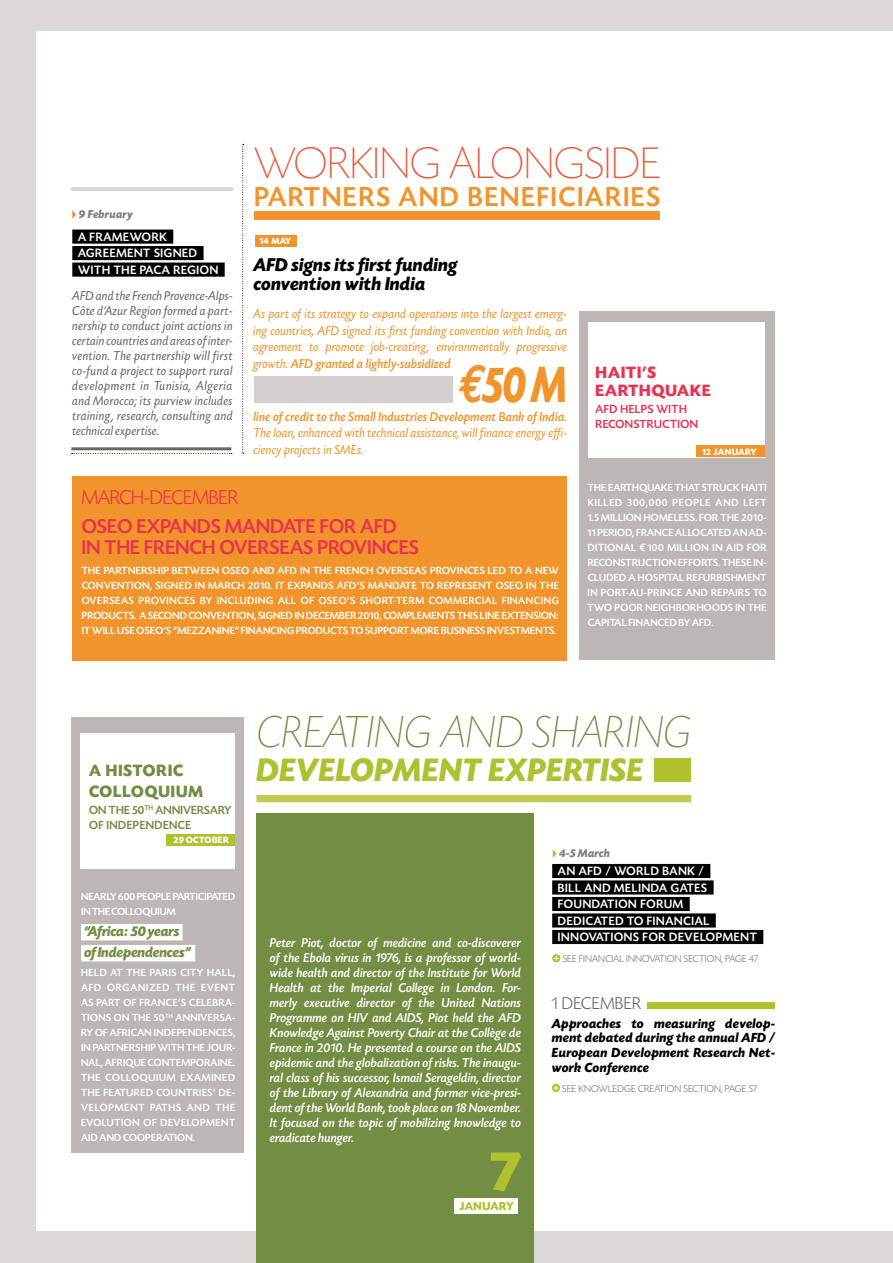
<style>
.page{position:relative;width:893px;height:1263px;background:#dcd8d7}
.page>*{position:absolute;margin:0;border:0;box-sizing:border-box;transform-origin:0 0}
.t1{font:700 59.4px "Today SH";color:#aec12e}
.t2{font:italic 700 53.7px "Today SH";color:#f1942b;scale:.8 1}
.t3{font:italic 300 expanded 47.25px "Today SH";letter-spacing:.02em;color:#738d43}
.t4{font:300 expanded 46.5px "Today SH";letter-spacing:.01em;color:#e75c39}
.t5{font:italic 700 34.2px "Today SH";color:#aec12e}
.t6{font:500 28.8px "Today SH";letter-spacing:.075em;color:#f1942b}
.t7{font:500 21px/21px "Today SH";letter-spacing:.02em;color:#e93352}
.t8{font:300 21px "Today SH";color:#e93352}
.t9{font:italic 700 19.5px/19.5px "Today SH";letter-spacing:.02em;color:#000}
.t10{font:300 18px "Today SH";letter-spacing:.03em;color:#6a6864}
.t11{font:700 17.25px/21px "Today SH";color:#738d43}
.t12{font:700 17.25px "Today SH";letter-spacing:.06em;color:#e93352}
.t13{font:italic 700 15px/21px "Today SH";color:#738d43}
.t14{font:italic 700 13.8px/14.5px "Today SH";letter-spacing:.03em;color:#000}
.t15{font:13.5px/15px "Today SH Med Ita";letter-spacing:.025em;color:#fff;text-align:justify}
.t16{font:italic 13.5px/15px "Today SH";letter-spacing:.04em;color:#6a6864;text-align:justify}
.t17{font:italic 13.5px/16.5px "Today SH";letter-spacing:.025em;color:#f1942b}
.t18{font:13.5px "Today SH Med Ita";letter-spacing:.03em;color:#f1942b}
.t19{font:500 12.75px/16.5px "Today SH";letter-spacing:.06em;color:#fff}
.t20{font:500 12.3px/14.9px "Today SH";letter-spacing:.02em;color:#738d43}
.t21{font:500 12.3px/14.9px "Today SH";letter-spacing:.04em;color:#e93352}
.t22{font:700 12.15px "Today SH";color:#aec12e}
.t23{font:italic 700 12px "Today SH";letter-spacing:.03em;color:#7f7c7a}
.t24{font:500 10.8px/15px "Today SH";letter-spacing:.03em;color:#fff;text-align:justify}
.t25{font:300 10.5px "Today SH";letter-spacing:.02em;color:#7f7c7a}
.t26{font:700 9.6px "Today SH";letter-spacing:.04em;color:#fff}
.s1{font-family:"Today SH";font-style:italic}
.s2{font-family:"Euro Mono"}
.s3{font-family:"Euro Mono";font-weight:700}
</style>
<div class="page">
<div style="left:37px;top:32px;width:856px;height:1199px;background:#fff"></div>
<svg style="left:242px;top:144px;width:2px;height:310px"></svg>
<div style="left:72px;top:476px;width:494px;height:184px;background:#f1942b"></div>
<svg style="left:72px;top:210px;width:4px;height:9px"></svg>
<div style="left:72px;top:230px;width:101px;height:14px;background:#000"></div>
<div style="left:72px;top:246px;width:132px;height:14px;background:#000"></div>
<div style="left:72px;top:263px;width:153px;height:14px;background:#000"></div>
<hr style="left:71px;top:187px;width:161px;height:4px;background:#dcd8d7">
<div style="left:254px;top:211px;width:406px;height:9px;background:#f1942b"></div>
<div style="left:579px;top:311px;width:196px;height:349px;background:#bcb6b5"></div>
<div style="left:588px;top:322px;width:176px;height:135px;background:#fff"></div>
<div style="left:696px;top:445px;width:68px;height:12px;background:#f1942b"></div>
<div style="left:254px;top:376px;width:198px;height:26px;background:#d4cfce"></div>
<div style="left:255px;top:235px;width:41px;height:12px;background:#f1942b"></div>
<div style="left:256px;top:795px;width:435px;height:7px;background:#bfcc51"></div>
<div style="left:654px;top:758px;width:37px;height:23px;background:#aec12e"></div>
<div style="left:71px;top:717px;width:173px;height:435px;background:#bcb6b5"></div>
<div style="left:80px;top:733px;width:154px;height:135px;background:#fff"></div>
<div style="left:166px;top:834px;width:68px;height:12px;background:#aec12e"></div>
<div style="left:81px;top:924px;width:102px;height:16px;background:#fff"></div>
<div style="left:81px;top:945px;width:114px;height:16px;background:#fff"></div>
<svg style="left:552px;top:1084px;width:8px;height:8px"></svg>
<svg style="left:553px;top:1085px;width:5px;height:5px"></svg>
<div style="left:647px;top:1002px;width:128px;height:7px;background:#aec12e"></div>
<div style="left:552px;top:864px;width:158px;height:14px;background:#000"></div>
<div style="left:552px;top:880px;width:162px;height:14px;background:#000"></div>
<div style="left:552px;top:897px;width:138px;height:14px;background:#000"></div>
<div style="left:552px;top:913px;width:164px;height:14px;background:#000"></div>
<div style="left:552px;top:930px;width:211px;height:14px;background:#000"></div>
<svg style="left:552px;top:954px;width:8px;height:8px"></svg>
<svg style="left:554px;top:956px;width:5px;height:5px"></svg>
<svg style="left:553px;top:849px;width:3px;height:9px"></svg>
<div style="left:256px;top:813px;width:278px;height:450px;background:#738d43"></div>
<div style="left:454px;top:1198px;width:63px;height:15px;background:#fff"></div>
<svg style="left:72px;top:453px;width:160px;height:1px"></svg>
<hr style="left:71px;top:447px;width:160px;height:3px;background:#6a6864">
<h3 class="t4" style="left:255px;top:140px;width:407px">WORKING ALONGSIDE</h3>
<p class="t23" style="left:79px;top:208px;width:55px">9 February</p>
<p class="t19" style="left:78px;top:229px;width:142px">A FRAMEWORK<br>AGREEMENT SIGNED<br>WITH THE PACA REGION</p>
<p class="t16" style="left:72px;top:288px;width:162px">AFD and the French Provence-Alps-Côte d’Azur Region formed a part&shy;nership to conduct joint actions in certain countries and areas of inter&shy;vention. The partnership will first co-fund a project to support rural development in Tunisia, Algeria and Morocco; its purview includes training, research, consulting and technical expertise.</p>
<h3 class="t6" style="left:255px;top:182px;width:407px">PARTNERS AND BENEFICIARIES</h3>
<p class="t26" style="left:260px;top:236px;width:20px">14 MAY</p>
<h3 class="t9" style="left:253px;top:256px;width:13px">AFD</h3>
<h3 class="t9" style="left:253px;top:256px;width:205px;text-indent:38px">signs its first funding convention with India</h3>
<p class="t17" style="left:253px;top:306px;width:315px">As part of its strategy to expand operations into the largest emerg&shy;ing countries, AFD</p>
<p class="t17" style="left:253px;top:322px;width:315px;text-align:right">signed its first funding convention with India, an<br>agreement to promote job-creating, environmentally progressive</p>
<p class="t18" style="left:253px;top:356px;width:199px"><span class="s1">growth.</span> AFD granted a lightly-subsidized</p>
<h2 class="t2" style="left:457px;top:357px;width:112px"><span class="s2">€</span>50 M</h2>
<p class="t17" style="left:253px;top:425px;width:315px">The loan, enhanced with technical assistance, will finance energy effi&shy;ciency projects in SMEs.</p>
<p class="t18" style="left:253px;top:409px;width:315px">line of credit to the Small Industries Development Bank of India.</p>
<h3 class="t12" style="left:596px;top:363px;width:22px">HAITI</h3>
<h3 class="t12" style="left:642px;top:363px;width:15px">’S</h3>
<h3 class="t12" style="left:596px;top:381px;width:12px">EART</h3>
<h3 class="t12" style="left:639px;top:381px;width:72px">HQUAKE</h3>
<p class="t21" style="left:596px;top:402px;width:104px">AFD HELPS WITH<br>RECONSTRUCTION</p>
<p class="t26" style="left:702px;top:447px;width:44px">12 JAN UARY</p>
<h3 class="t8" style="left:82px;top:486px;width:158px">MARCH-DECEMBER</h3>
<h3 class="t7" style="left:82px;top:517px;width:339px">OSEO EXPANDS MANDATE FOR AFD<br>IN THE FRENCH OVERSEAS PROVINCES</h3>
<p class="t24" style="left:82px;top:563px;width:479px">THE PARTNERSHIP BETWEEN OSEO AND AFD IN THE FRENCH OVERSEAS PROVINCES LED TO A NEW CONVENTION, SIGNED IN MARCH 2010. IT EXPANDS AFD’S MANDATE TO REPRESENT OSEO IN THE OVERSEAS PROVINCES BY INCLUDING ALL OF OSEO’S SHORT-TERM COMMERCIAL FINANCING PRODUCTS. A SECOND CONVENTION, SIGNED IN DECEMBER 2010, COMPLEMENTS THIS LINE EXTENSION:<br>IT WILL USE OSEO’S “MEZZANINE” FINANCING PRODUCTS TO SUPPORT MORE BUSINESS INVESTMENTS.</p>
<p class="t24" style="left:588px;top:480px;width:180px">THE EARTHQUAKE THAT STRUCK HAITI KILLED 300,000 PEOPLE AND LEFT 1.5 MILLION HOMELESS. FOR THE 2010- 11 PERIOD, FRANCE ALLOCATED AN AD-DITIONAL <span class="s3">€</span>100 MILLION IN AID FOR RECONSTRUCTION EFFORTS. THESE IN-CLUDED A HOSPITAL REFURBISHMENT IN PORT-AU-PRINCE AND REPAIRS TO TWO POOR NEIGHBORHOODS IN THE CAPITAL FINANCED BY AFD.</p>
<h3 class="t11" style="left:89px;top:760px;width:40px">A HISTORIC<br>COLLOQ</h3>
<h3 class="t11" style="left:158px;top:781px;width:46px">UIUM</h3>
<p class="t20" style="left:89px;top:803px;width:144px">ON THE 50<sup>TH</sup> ANNIVERSARY<br>OF INDEPENDENCE</p>
<p class="t26" style="left:173px;top:835px;width:20px">29 OCTO</p>
<p class="t26" style="left:212px;top:835px;width:13px">BER</p>
<p class="t24" style="left:81px;top:889px;width:156px">NEARLY 600 PEOPLE PARTICIPATED<br>IN THE COLLOQUIUM</p>
<h3 class="t13" style="left:84px;top:921px;width:108px">“Africa: 50 years of Independences”</h3>
<p class="t24" style="left:81px;top:965px;width:156px">HELD AT THE PARIS CITY HALL, AFD ORGANIZED THE EVENT AS PART OF FRANCE’S CELEBRA-TIONS ON THE 50<sup>TH</sup> ANNIVERSA-RY OF AFRICAN INDEPENDENCES, IN PARTNERSHIP WITH THE JOUR-NAL, AFRIQUE CONTEMPORAINE.<br>THE COLLOQUIUM EXAMINED THE FEATURED COUNTRIES’ DE-VELOPMENT PATHS AND THE EVOLUTION OF DEVELOPMENT AID AND COOPERATION.</p>
<h3 class="t3" style="left:257px;top:708px;width:436px">CREATING AND SHARING</h3>
<h3 class="t5" style="left:256px;top:752px;width:21px">DEVE</h3>
<h3 class="t5" style="left:336px;top:752px;width:38px">LOPMENT</h3>
<h3 class="t5" style="left:488px;top:752px;width:19px">EXPERTISE</h3>
<p class="t15" style="left:270px;top:935px;width:252px">Peter Piot, doctor of medicine and co-discoverer of the Ebola virus in 1976, is a professor of world&shy;wide health and director of the Institute for World Health at the Imperial College in London. For&shy;merly executive director of the United Nations Programme on HIV and AIDS, Piot held the AFD Knowledge Against Poverty Chair at the Collège de France in 2010. He presented a course on the AIDS epidemic and the globalization of risks. The inaugu&shy;ral class of his successor, Ismail Serageldin, director of the Library of Alexandria and former vice-presi&shy;dent of the World Bank, took place on 18 November.<br>It focused on the topic of mobilizing knowledge to eradicate hunger.</p>
<h1 class="t1" style="left:490px;top:1140px;width:32px">7</h1>
<p class="t22" style="left:459px;top:1200px;width:40px">JAN UARY</p>
<p class="t23" style="left:559px;top:847px;width:52px">4-5 March</p>
<p class="t19" style="left:558px;top:863px;width:200px">AN AFD / WORLD BANK /<br>BILL AND MELINDA GATES<br>FOUNDATION FORUM<br>DEDICATED TO FINANCIAL<br>INNOVATIONS FOR DEVELOPMENT</p>
<p class="t25" style="left:563px;top:953px;width:197px">SEE FINANCIAL INNOVATION SECTION, PAGE 47</p>
<h3 class="t10" style="left:552px;top:994px;width:91px">1 DECEMBER</h3>
<p class="t14" style="left:552px;top:1016px;width:224px">Approaches to measuring develop&shy;ment debated during the annual AFD</p>
<p class="t14" style="left:552px;top:1031px;width:224px;text-align:justify;text-indent:217px">/ European Development Research Net&shy;work Conference</p>
<p class="t25" style="left:562px;top:1083px;width:197px">SEE KNOWLEDGE CREATION SECTION, PAGE 57</p>
</div>
